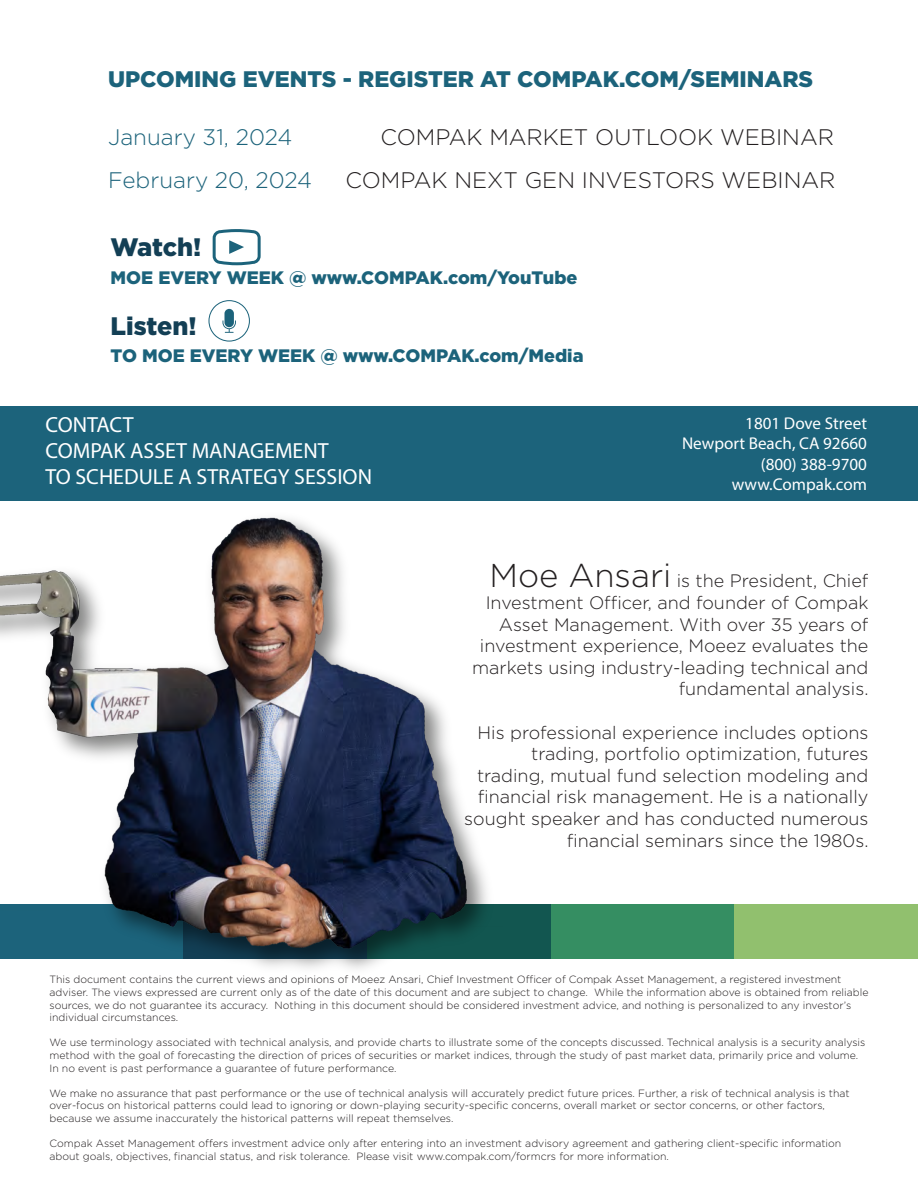
<style>
.page{position:relative;width:918px;height:1188px;background:#fff}
.page>*{position:absolute;margin:0;border:0;box-sizing:border-box;transform-origin:0 0}
.t1{font:900 25.35px "Gotham";letter-spacing:-.005em;color:#133f55}
.t2{font:300 22.5px "Gotham";color:#231f20}
.t3{font:900 22.5px "Gotham";color:#1c637b}
.t4{font:300 22.5px "Gotham";color:#1c637b}
.t5{font:21.9px/26.2px "Myriad Pro";color:#fff}
.t6{font:300 18px/21.6px "Gotham";color:#231f20;text-align:right}
.t7{font:900 18px "Gotham";color:#1c637b}
.t8{font:17.1px/20.5px "Myriad Pro";color:#fff;text-align:right}
.t9{font:300 10.5px/12.6px "Gotham";color:#231f20}
.s1{font-size:33px}
</style>
<div class="page">
<div style="left:367px;top:904px;width:184px;height:55px;background:#125650"></div>
<div style="left:551px;top:904px;width:183px;height:55px;background:#358e62"></div>
<div style="left:734px;top:904px;width:184px;height:55px;background:#91c06e"></div>
<div style="left:1px;top:406px;width:917px;height:94px;background:#1c637b"></div>
<img style="left:0;top:517px;width:487px;height:452px">
<svg style="left:212px;top:229px;width:49px;height:37px"></svg>
<svg style="left:208px;top:300px;width:42px;height:42px"></svg>
<div style="left:225px;top:309px;width:9px;height:18px;background:#1c637b;border-radius:5px"></div>
<h2 class="t3" style="left:108px;top:66px;width:707px">UPCOMING EVENTS - REGISTER AT COMPAK.COM/SEMINARS</h2>
<h2 class="t4" style="left:108px;top:125px;width:186px">January 31, 2024</h2>
<h2 class="t2" style="left:381px;top:125px;width:455px">COMPAK MARKET OUTLOOK WEBINAR</h2>
<h2 class="t4" style="left:108px;top:167px;width:206px">February 20, 2024</h2>
<h2 class="t2" style="left:346px;top:167px;width:491px">COMPAK NEXT GEN INVESTORS WEBINAR</h2>
<h1 class="t1" style="left:111px;top:232px;width:92px">Watch!</h1>
<h3 class="t7" style="left:111px;top:267px;width:468px">MOE EVERY WEEK @ www.COMPAK.com/YouTube</h3>
<h1 class="t1" style="left:111px;top:311px;width:87px">Listen!</h1>
<h3 class="t7" style="left:111px;top:345px;width:474px">TO MOE EVERY WEEK @ www.COMPAK.com/Media</h3>
<h3 class="t5" style="left:46px;top:411px;width:328px">CONTACT<br>COMPAK ASSET MANAGEMENT<br>TO SCHEDULE A STRATEGY SESSION</h3>
<h3 class="t8" style="left:682px;top:412px;width:186px">1801 Dove Street<br>Newport Beach, CA 92660 (800) 388-9700 www.Compak.com</h3>
<h3 class="t6" style="left:472px;top:570px;width:398px"><span class="s1">Moe Ansari</span> is the President, Chief Investment Officer, and founder of Compak Asset Management. With over 35 years of investment experience, Moeez evaluates the markets using industry-leading technical and fundamental analysis.</h3>
<p class="t6" style="left:464px;top:721px;width:406px">His professional experience includes options trading, portfolio optimization, futures trading, mutual fund selection modeling and financial risk management. He is a nationally sought speaker and has conducted numerous financial seminars since the 1980s.</p>
<p class="t9" style="left:50px;top:973px;width:820px">This document contains the current views and opinions of Moeez Ansari, Chief Investment Officer of Compak Asset Management, a registered investment adviser. The views expressed are current only as of the date of this document and are subject to change. While the information above is obtained from reliable sources, we do not guarantee its accuracy. Nothing in this document should be considered investment advice, and nothing is personalized to any investor’s individual circumstances.</p>
<p class="t9" style="left:50px;top:1036px;width:817px">We use terminology associated with technical analysis, and provide charts to illustrate some of the concepts discussed. Technical analysis is a security analysis method with the goal of forecasting the direction of prices of securities or market indices, through the study of past market data, primarily price and volume.<br>In no event is past performance a guarantee of future performance.</p>
<p class="t9" style="left:50px;top:1087px;width:802px">We make no assurance that past performance or the use of technical analysis will accurately predict future prices. Further, a risk of technical analysis is that over-focus on historical patterns could lead to ignoring or down-playing security-specific concerns, overall market or sector concerns, or other factors, because we assume inaccurately the historical patterns will repeat themselves.</p>
<p class="t9" style="left:50px;top:1137px;width:793px">Compak Asset Management offers investment advice only after entering into an investment advisory agreement and gathering client-specific information about goals, objectives, financial status, and risk tolerance. Please visit www.compak.com/formcrs for more information.</p>
</div>
